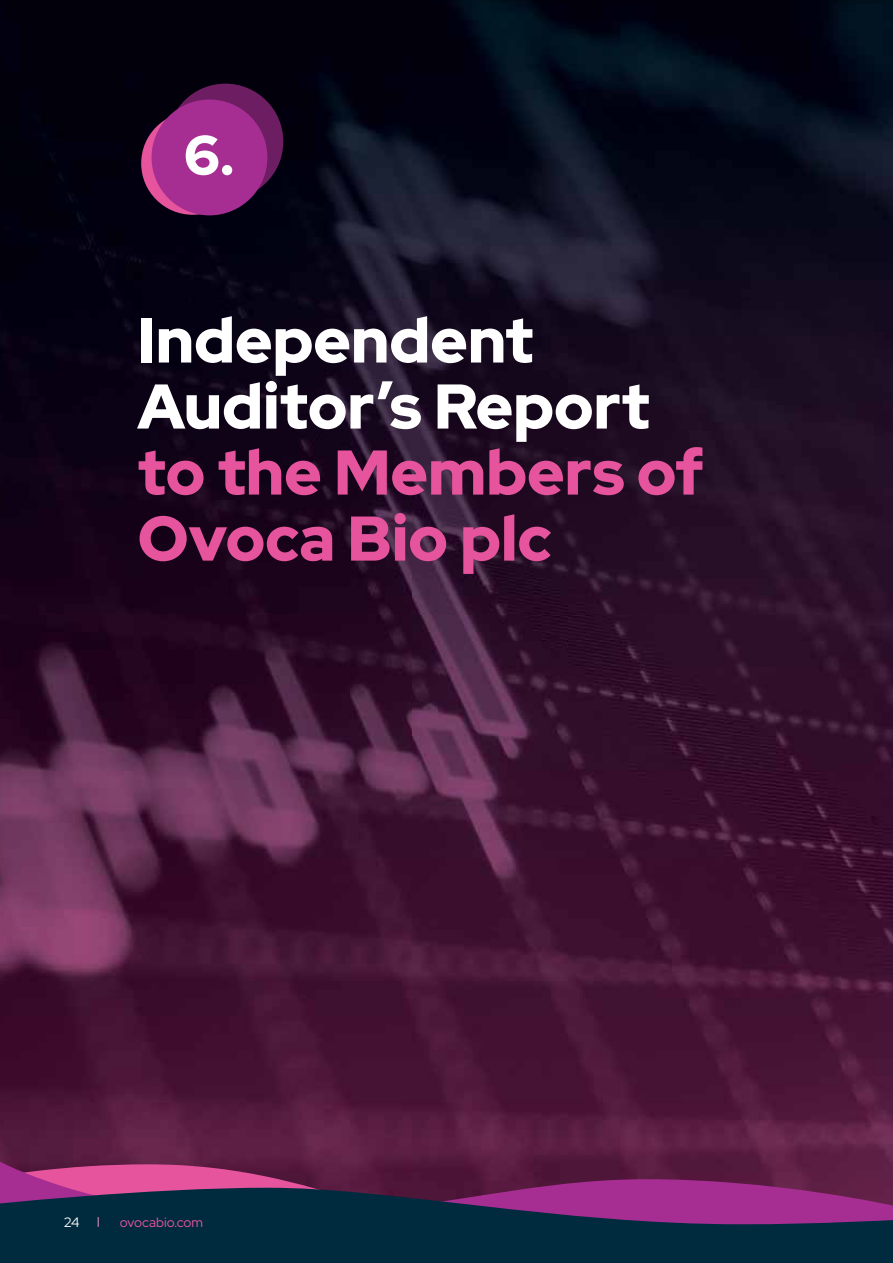
<style>
.page{position:relative;width:893px;height:1263px;background:#fff}
.page>*{position:absolute;margin:0;border:0;box-sizing:border-box;transform-origin:0 0}
.t1{font:900 63px/66px "Red Hat Display";color:#fff}
.t2{font:900 63px/66px "Red Hat Display";color:#e7549e}
.t3{font:900 55.5px "Red Hat Display";color:#fff}
.t4{font:13.5px "Red Hat Display";color:#e7549e}
.t5{font:13.5px "Red Hat Display";color:#fff}
</style>
<div class="page">
<img style="left:0;top:0;width:893px;height:1154px">
<div style="left:167px;top:84px;width:116px;height:115px;background:#6d1d61;border-radius:50%"></div>
<div style="left:141px;top:112px;width:103px;height:103px;background:#e7549e;border-radius:50%"></div>
<div style="left:152px;top:100px;width:115px;height:115px;background:#a62e92;border-radius:50%"></div>
<svg style="left:0;top:1154px;width:893px;height:34px;background:#742554"></svg>
<svg style="left:0;top:1188px;width:893px;height:75px;background:#252b4f"></svg>
<p class="t3" style="left:184px;top:118px;width:52px">6.</p>
<p class="t1" style="left:137px;top:307px;width:514px">Independent<br>Auditor’s Report</p>
<p class="t2" style="left:137px;top:439px;width:568px">to the Members of<br>Ovoca Bio plc</p>
<p class="t5" style="left:64px;top:1213px;width:17px">24</p>
<p class="t4" style="left:120px;top:1213px;width:85px">ovocabio.com</p>
</div>
